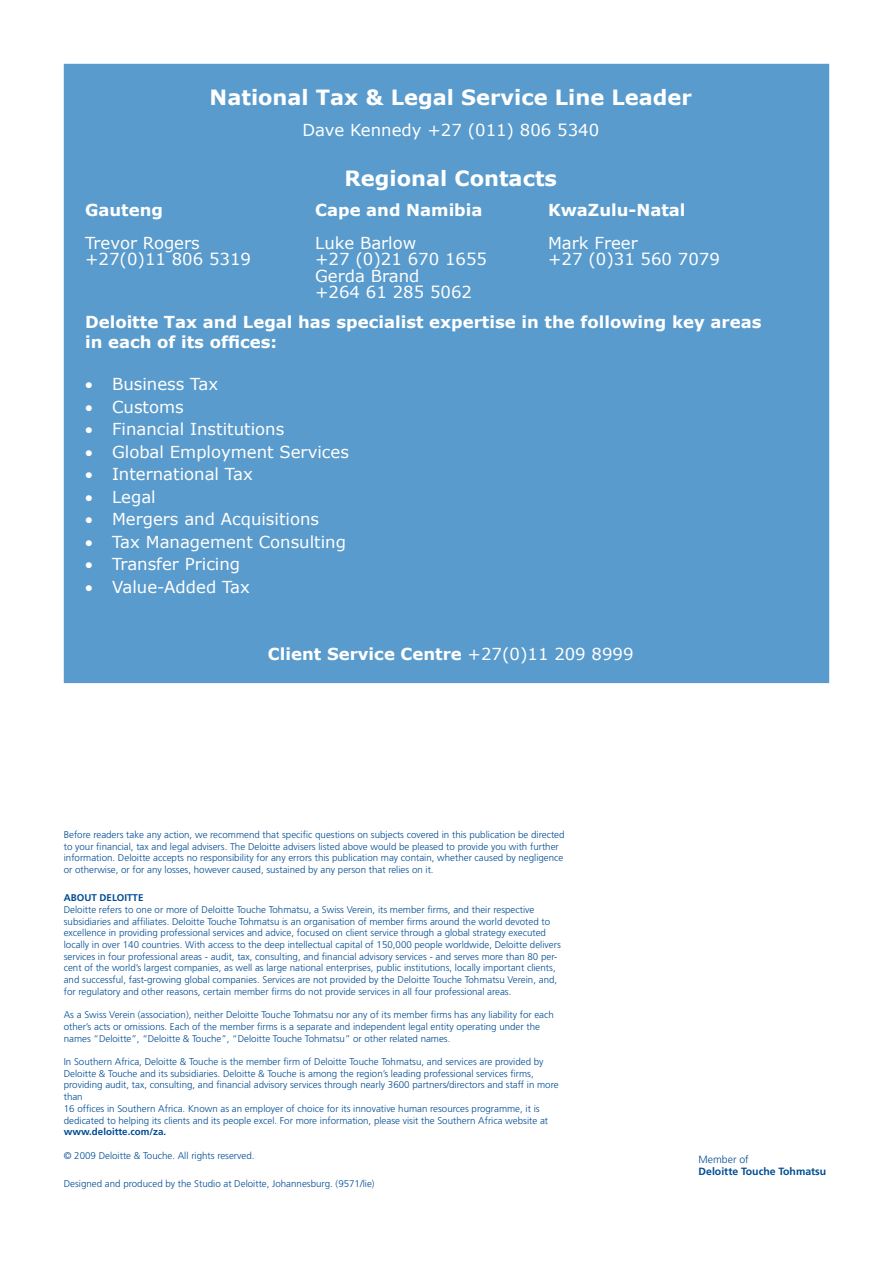
<style>
.page{position:relative;width:893px;height:1263px;background:#fff}
.page>*{position:absolute;margin:0;border:0;box-sizing:border-box;transform-origin:0 0}
.t1{font:700 21px "Verdana";color:#fff}
.t2{font:16.5px/16.5px "Verdana";color:#fff}
.t3{font:700 16.5px/19.8px "Verdana";color:#fff}
.t4{font:700 10.5px "Frutiger";color:#004c93}
.t5{font:300 10.5px "Frutiger";color:#004c93}
.t6{font:300 9.75px/11.7px "Frutiger";color:#004c93}
.t7{font:700 9.75px "Frutiger";color:#004c93}
.s1{font-weight:400}
</style>
<div class="page">
<div style="left:64px;top:64px;width:765px;height:619px;background:#599bcc"></div>
<h1 class="t1" style="left:210px;top:84px;width:484px">National Tax &amp; Legal Service Line Leader</h1>
<h2 class="t2" style="left:302px;top:121px;width:298px">Dave Kennedy +27 (011) 806 5340</h2>
<h1 class="t1" style="left:344px;top:165px;width:214px">Regional Contacts</h1>
<h2 class="t3" style="left:85px;top:199px;width:79px">Gauteng</h2>
<h2 class="t2" style="left:85px;top:234px;width:168px">Trevor Rogers +27(0)11 806 5319</h2>
<h2 class="t3" style="left:315px;top:199px;width:169px">Cape and Namibia</h2>
<h2 class="t2" style="left:315px;top:234px;width:173px">Luke Barlow<br>+27 (0)21 670 1655<br>Gerda Brand<br>+264 61 285 5062</h2>
<h2 class="t3" style="left:548px;top:199px;width:139px">KwaZulu-Natal</h2>
<h2 class="t2" style="left:548px;top:234px;width:173px">Mark Freer<br>+27 (0)31 560 7079</h2>
<h2 class="t3" style="left:85px;top:311px;width:678px">Deloitte Tax and Legal has specialist expertise in the following key areas in each of its offices:</h2>
<h2 class="t2" style="left:85px;top:375px;width:135px">• Business Tax</h2>
<h2 class="t2" style="left:85px;top:398px;width:100px">• Customs</h2>
<h2 class="t2" style="left:85px;top:420px;width:201px">• Financial Institutions</h2>
<h2 class="t2" style="left:85px;top:443px;width:265px">• Global Employment Services</h2>
<h2 class="t2" style="left:85px;top:465px;width:169px">• International Tax</h2>
<h2 class="t2" style="left:85px;top:488px;width:72px">• Legal</h2>
<h2 class="t2" style="left:85px;top:510px;width:236px">• Mergers and Acquisitions</h2>
<h2 class="t2" style="left:85px;top:533px;width:262px">• Tax Management Consulting</h2>
<h2 class="t2" style="left:85px;top:555px;width:157px">• Transfer Pricing</h2>
<h2 class="t2" style="left:85px;top:578px;width:166px">• Value-Added Tax</h2>
<h2 class="t3" style="left:268px;top:643px;width:367px">Client Service Centre <span class="s1">+27(0)11 209 8999</span></h2>
<p class="t6" style="left:64px;top:829px;width:502px">Before readers take any action, we recommend that specific questions on subjects covered in this publication be directed to your financial, tax and legal advisers. The Deloitte advisers listed above would be pleased to provide you with further information. Deloitte accepts no responsibility for any errors this publication may contain, whether caused by negligence or otherwise, or for any losses, however caused, sustained by any person that relies on it.</p>
<p class="t7" style="left:64px;top:892px;width:81px">ABOUT DELOITTE</p>
<p class="t6" style="left:64px;top:904px;width:499px">Deloitte refers to one or more of Deloitte Touche Tohmatsu, a Swiss Verein, its member firms, and their respective subsidiaries and affiliates. Deloitte Touche Tohmatsu is an organisation of member firms around the world devoted to excellence in providing professional services and advice, focused on client service through a global strategy executed locally in over 140 countries. With access to the deep intellectual capital of 150,000 people worldwide, Deloitte delivers services in four professional areas - audit, tax, consulting, and financial advisory services - and serves more than 80 per&shy;cent of the world’s largest companies, as well as large national enterprises, public institutions, locally important clients, and successful, fast-growing global companies. Services are not provided by the Deloitte Touche Tohmatsu Verein, and, for regulatory and other reasons, certain member firms do not provide services in all four professional areas.</p>
<p class="t6" style="left:64px;top:1009px;width:492px">As a Swiss Verein (association), neither Deloitte Touche Tohmatsu nor any of its member firms has any liability for each other’s acts or omissions. Each of the member firms is a separate and independent legal entity operating under the names “Deloitte”, “Deloitte &amp; Touche”, “Deloitte Touche Tohmatsu” or other related names.</p>
<p class="t6" style="left:64px;top:1056px;width:496px">In Southern Africa, Deloitte &amp; Touche is the member firm of Deloitte Touche Tohmatsu, and services are provided by Deloitte &amp; Touche and its subsidiaries. Deloitte &amp; Touche is among the region’s leading professional services firms, providing audit, tax, consulting, and financial advisory services through nearly 3600 partners/directors and staff in more than<br>16 offices in Southern Africa. Known as an employer of choice for its innovative human resources programme, it is dedicated to helping its clients and its people excel. For more information, please visit the Southern Africa website at</p>
<p class="t7" style="left:64px;top:1126px;width:104px">www.deloitte.com/za.</p>
<p class="t6" style="left:64px;top:1149px;width:192px">© 2009 Deloitte &amp; Touche. All rights reserved.</p>
<p class="t6" style="left:64px;top:1177px;width:312px">Designed and produced by the Studio at Deloitte, Johannesburg. (9571/lie)</p>
<p class="t5" style="left:699px;top:1153px;width:52px">Member of</p>
<p class="t4" style="left:699px;top:1165px;width:129px">Deloitte Touche Tohmatsu</p>
</div>
